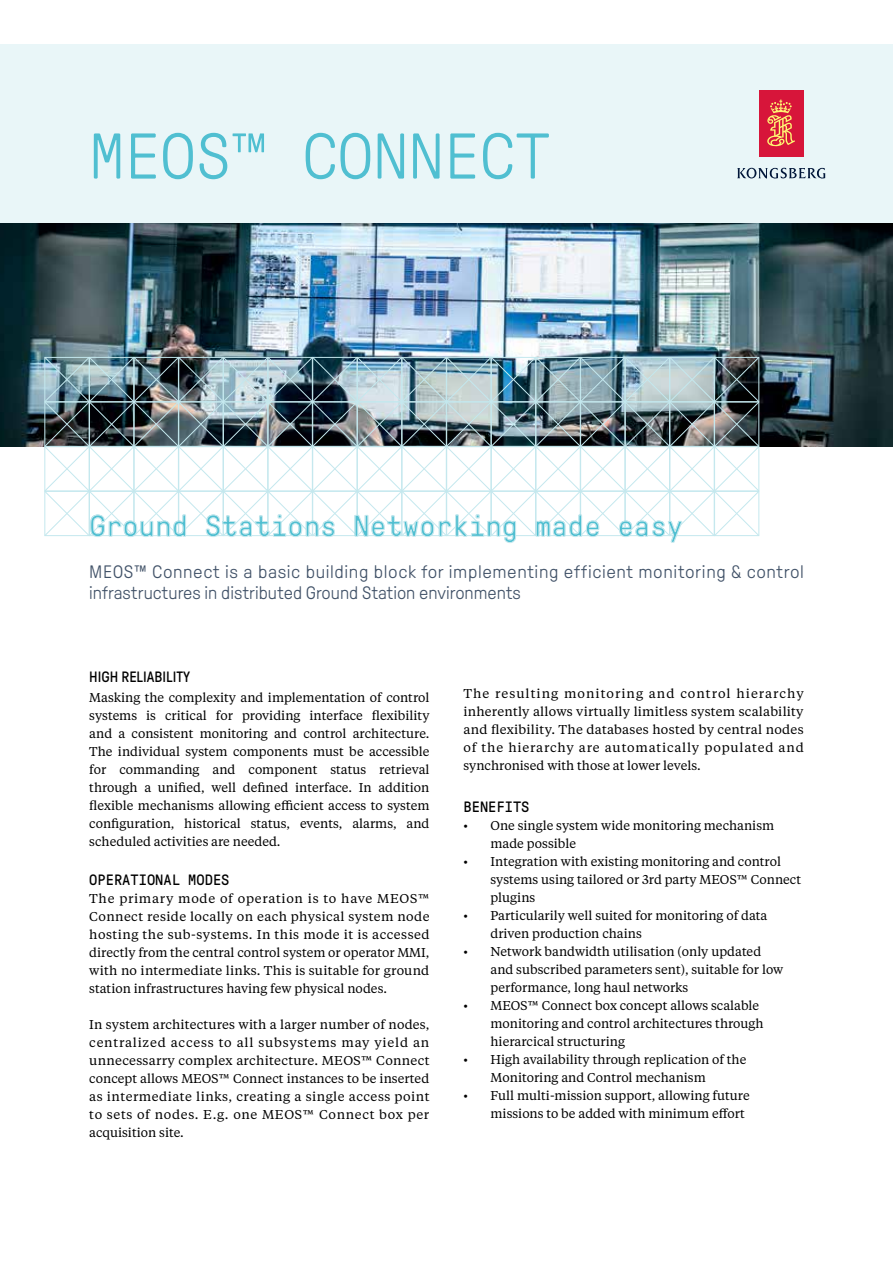
<style>
.page{position:relative;width:893px;height:1263px;background:#fff}
.page>*{position:absolute;margin:0;border:0;box-sizing:border-box;transform-origin:0 0}
.t1{font:300 64.5px "GT Pressura Mono";color:#50bfd1}
.t2{font:30px "GT Pressura Mono";color:#50bfd1}
.t3{font:300 18px/21px "GT Pressura";letter-spacing:.015em;color:#415268}
.t4{font:15px "GT Pressura Mono";color:#000}
.t5{font:15px "GT Pressura";color:#000}
.t6{font:12.75px/18px "Tiempos Text";color:#000}
</style>
<div class="page">
<img style="left:0;top:223px;width:893px;height:223px">
<div style="left:0;top:45px;width:893px;height:178px;background:#e9f6f8"></div>
<div style="left:759px;top:90px;width:44px;height:66px;background:#d7153a"></div>
<svg style="left:767px;top:100px;width:28px;height:46px"></svg>
<svg style="left:737px;top:168px;width:88px;height:11px"></svg>
<img style="left:44px;top:357px;width:715px;height:186px">
<h1 class="t1" style="left:89px;top:122px;width:463px">MEOS™ CONNECT</h1>
<h2 class="t2" style="left:89px;top:510px;width:595px">Ground Stations Networking made easy</h2>
<h3 class="t3" style="left:89px;top:562px;width:716px">MEOS™ Connect is a basic building block for implementing efficient monitoring &amp; control infrastructures in distributed Ground Station environments</h3>
<p class="t5" style="left:89px;top:668px;width:102px">HIGH RELIABILITY</p>
<p class="t6" style="left:89px;top:688px;width:342px;text-align:justify">Masking the complexity and implementation of control systems is critical for providing interface flexibility and a consistent monitoring and control architecture.<br>The individual system components must be accessible for commanding and component status retrieval through a unified, well defined interface. In addition flexible mechanisms allowing efficient access to system configuration, historical status, events, alarms, and scheduled activities are needed.</p>
<p class="t4" style="left:89px;top:872px;width:142px">OPERATIONAL MODES</p>
<p class="t6" style="left:89px;top:889px;width:342px;text-align:justify">The primary mode of operation is to have MEOS™ Connect reside locally on each physical system node hosting the sub-systems. In this mode it is accessed directly from the central control system or operator MMI, with no intermediate links. This is suitable for ground station infrastructures having few physical nodes.</p>
<p class="t6" style="left:89px;top:1015px;width:342px;text-align:justify">In system architectures with a larger number of nodes, centralized access to all subsystems may yield an unnecessarry complex architecture. MEOS™ Connect concept allows MEOS™ Connect instances to be inserted as intermediate links, creating a single access point to sets of nodes. E.g. one MEOS™ Connect box per acquisition site.</p>
<p class="t6" style="left:463px;top:684px;width:342px;text-align:justify">The resulting monitoring and control hierarchy inherently allows virtually limitless system scalability and flexibility. The databases hosted by central nodes of the hierarchy are automatically populated and synchronised with those at lower levels.</p>
<p class="t4" style="left:463px;top:799px;width:67px">BENEFITS</p>
<p class="t6" style="left:490px;top:816px;width:285px;text-indent:-27px">• One single system wide monitoring mechanism made possible</p>
<p class="t6" style="left:490px;top:852px;width:312px;text-indent:-27px">• Integration with existing monitoring and control systems using tailored or 3rd party MEOS™ Connect plugins</p>
<p class="t6" style="left:490px;top:906px;width:278px;text-indent:-27px">• Particularily well suited for monitoring of data driven production chains</p>
<p class="t6" style="left:490px;top:942px;width:294px;text-indent:-27px">• Network bandwidth utilisation (only updated and subscribed parameters sent), suitable for low performance, long haul networks</p>
<p class="t6" style="left:490px;top:996px;width:275px;text-indent:-27px">• MEOS™ Connect box concept allows scalable monitoring and control architectures through hierarcical structuring</p>
<p class="t6" style="left:490px;top:1050px;width:257px;text-indent:-27px">• High availability through replication of the<br>Monitoring and Control mechanism</p>
<p class="t6" style="left:490px;top:1086px;width:261px;text-indent:-27px">• Full multi-mission support, allowing future missions to be added with minimum effort</p>
</div>
